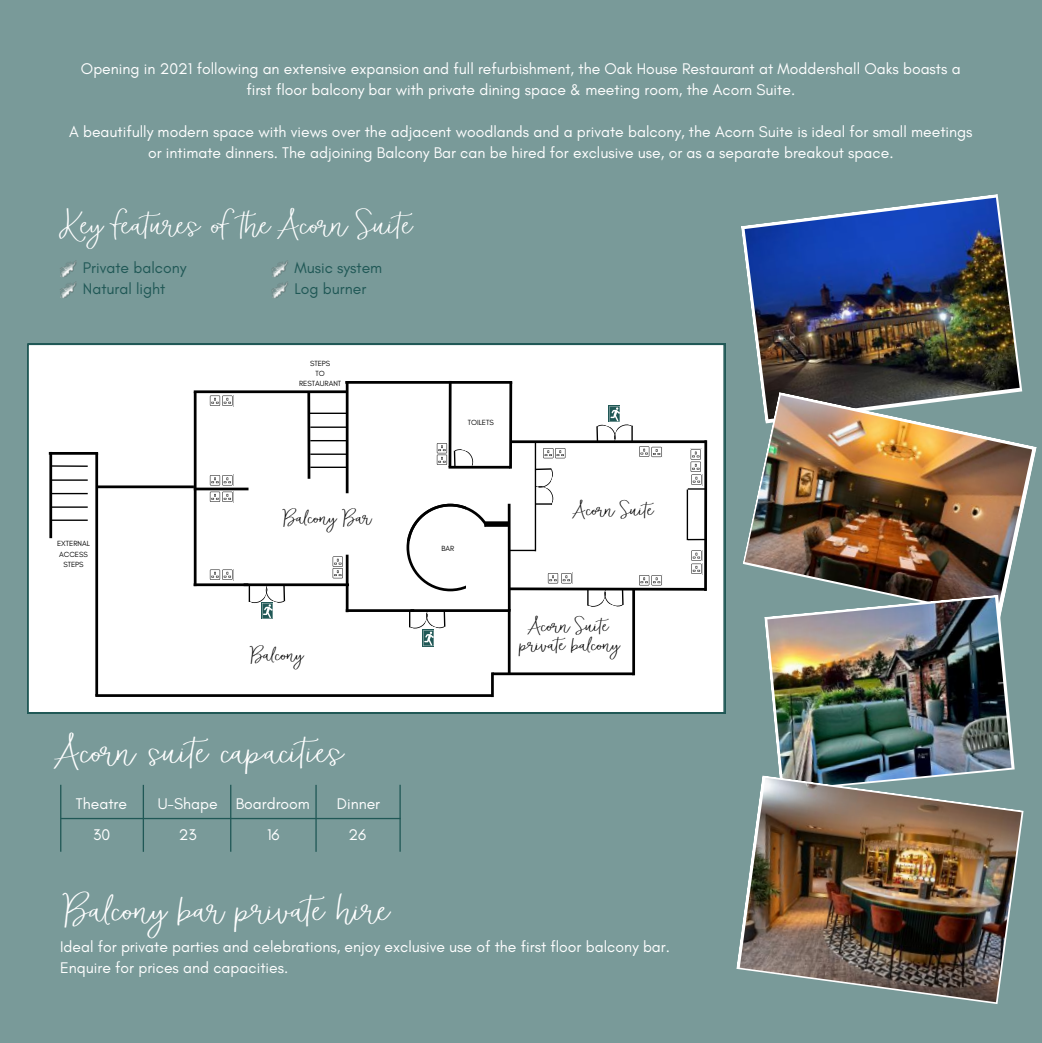
<style>
.page{position:relative;width:1042px;height:1043px;background:#fff}
.page>*{position:absolute;margin:0;border:0;box-sizing:border-box;transform-origin:0 0}
.t1{font:700 42.52px "Angie Makes Fandangle";color:#fff}
.t2{font:700 36.75px "Angie Makes Fandangle";color:#fff}
.t3{font:700 22.05px/18.7px "Angie Makes Fandangle";color:#000;text-align:center}
.t4{font:15.75px/21px "Glacial Indifference";color:#fff;text-align:center}
.t5{font:15.75px/21px "Glacial Indifference";color:#205856}
.t6{font:7.52px/10.2px "Glacial Indifference";color:#000;text-align:center}
</style>
<div class="page">
<div style="left:0;top:0;width:1041px;height:1041px;background:#799a99"></div>
<img style="left:744px;top:197px;width:275px;height:195px">
<svg style="left:743px;top:392px;width:293px;height:172px"></svg>
<img style="left:744px;top:395px;width:287px;height:199px">
<svg style="left:764px;top:594px;width:250px;height:176px"></svg>
<img style="left:767px;top:597px;width:244px;height:178px">
<svg style="left:736px;top:775px;width:287px;height:228px"></svg>
<img style="left:739px;top:777px;width:282px;height:224px">
<hr style="left:61px;top:817px;width:339px;height:2px;background:#205856">
<hr style="left:60px;top:784px;width:1px;height:67px;background:#205856">
<hr style="left:143px;top:784px;width:1px;height:67px;background:#205856">
<hr style="left:230px;top:784px;width:1px;height:67px;background:#205856">
<hr style="left:315px;top:784px;width:1px;height:67px;background:#205856">
<hr style="left:399px;top:784px;width:1px;height:67px;background:#205856">
<img style="left:60px;top:262px;width:11px;height:15px">
<img style="left:71px;top:264px;width:2px;height:8px">
<img style="left:73px;top:260px;width:4px;height:11px">
<img style="left:60px;top:283px;width:11px;height:15px">
<img style="left:71px;top:285px;width:2px;height:8px">
<img style="left:73px;top:281px;width:4px;height:11px">
<img style="left:272px;top:262px;width:13px;height:15px">
<img style="left:285px;top:260px;width:3px;height:11px">
<img style="left:272px;top:283px;width:13px;height:15px">
<img style="left:285px;top:281px;width:3px;height:11px">
<div style="left:28px;top:343px;width:697px;height:370px;background:#fff"></div>
<svg style="left:587px;top:590px;width:38px;height:20px"></svg>
<hr style="left:509px;top:587px;width:197px;height:3px;background:#000">
<svg style="left:536px;top:466px;width:20px;height:38px"></svg>
<hr style="left:534px;top:441px;width:2px;height:110px;background:#000">
<hr style="left:510px;top:440px;width:196px;height:3px;background:#000">
<hr style="left:704px;top:440px;width:3px;height:150px;background:#000">
<hr style="left:686px;top:489px;width:2px;height:51px;background:#000">
<hr style="left:509px;top:382px;width:3px;height:86px;background:#000">
<hr style="left:507px;top:503px;width:3px;height:107px;background:#000">
<hr style="left:410px;top:609px;width:100px;height:2px;background:#000">
<hr style="left:345px;top:609px;width:69px;height:2px;background:#000">
<hr style="left:346px;top:554px;width:2px;height:58px;background:#000">
<hr style="left:243px;top:583px;width:106px;height:3px;background:#000">
<hr style="left:193px;top:583px;width:55px;height:3px;background:#000">
<hr style="left:194px;top:391px;width:2px;height:195px;background:#000">
<hr style="left:194px;top:487px;width:54px;height:3px;background:#000">
<hr style="left:194px;top:390px;width:153px;height:3px;background:#000">
<hr style="left:346px;top:382px;width:2px;height:111px;background:#000">
<hr style="left:345px;top:381px;width:167px;height:2px;background:#000">
<svg style="left:406px;top:503px;width:80px;height:88px;background:#ebebeb"></svg>
<hr style="left:485px;top:521px;width:25px;height:3px;background:#000">
<hr style="left:97px;top:485px;width:97px;height:3px;background:#000">
<hr style="left:95px;top:453px;width:3px;height:242px;background:#000">
<hr style="left:95px;top:694px;width:397px;height:2px;background:#000">
<hr style="left:492px;top:672px;width:141px;height:3px;background:#000">
<hr style="left:507px;top:609px;width:3px;height:64px;background:#000">
<hr style="left:491px;top:672px;width:2px;height:24px;background:#000">
<hr style="left:632px;top:589px;width:3px;height:86px;background:#000">
<svg style="left:688px;top:538px;width:17px;height:2px"></svg>
<hr style="left:448px;top:381px;width:3px;height:86px;background:#000">
<hr style="left:508px;top:549px;width:27px;height:2px;background:#000">
<hr style="left:448px;top:465px;width:62px;height:3px;background:#000">
<hr style="left:49px;top:452px;width:3px;height:86px;background:#000">
<hr style="left:49px;top:452px;width:49px;height:2px;background:#000">
<hr style="left:51px;top:465px;width:37px;height:2px;background:#000">
<hr style="left:51px;top:479px;width:37px;height:1px;background:#000">
<hr style="left:51px;top:492px;width:37px;height:2px;background:#000">
<hr style="left:51px;top:506px;width:37px;height:1px;background:#000">
<hr style="left:51px;top:519px;width:37px;height:1px;background:#000">
<hr style="left:307px;top:392px;width:3px;height:86px;background:#000">
<hr style="left:309px;top:412px;width:38px;height:2px;background:#000">
<hr style="left:310px;top:426px;width:37px;height:2px;background:#000">
<hr style="left:310px;top:440px;width:37px;height:1px;background:#000">
<hr style="left:310px;top:453px;width:37px;height:2px;background:#000">
<hr style="left:310px;top:466px;width:37px;height:2px;background:#000">
<svg style="left:543px;top:447px;width:22px;height:11px"></svg>
<svg style="left:638px;top:446px;width:24px;height:11px"></svg>
<svg style="left:691px;top:550px;width:10px;height:24px"></svg>
<svg style="left:638px;top:574px;width:24px;height:11px"></svg>
<svg style="left:547px;top:572px;width:25px;height:11px"></svg>
<svg style="left:687px;top:449px;width:18px;height:40px"></svg>
<svg style="left:210px;top:569px;width:23px;height:11px"></svg>
<svg style="left:210px;top:491px;width:23px;height:11px"></svg>
<svg style="left:210px;top:474px;width:23px;height:11px"></svg>
<svg style="left:210px;top:395px;width:23px;height:11px"></svg>
<svg style="left:332px;top:556px;width:11px;height:22px"></svg>
<svg style="left:436px;top:442px;width:40px;height:25px"></svg>
<svg style="left:248px;top:583px;width:39px;height:35px"></svg>
<svg style="left:409px;top:609px;width:38px;height:37px"></svg>
<svg style="left:594px;top:405px;width:38px;height:36px"></svg>
<hr style="left:484px;top:524px;width:24px;height:2px;background:#000">
<p class="t4" style="left:81px;top:58px;width:881px">Opening in 2021 following an extensive expansion and full refurbishment, the Oak House Restaurant at Moddershall Oaks boasts a first floor balcony bar with private dining space &amp; meeting room, the Acorn Suite.</p>
<p class="t4" style="left:69px;top:121px;width:904px">A beautifully modern space with views over the adjacent woodlands and a private balcony, the Acorn Suite is ideal for small meetings or intimate dinners. The adjoining Balcony Bar can be hired for exclusive use, or as a separate breakout space.</p>
<h2 class="t2" style="left:59px;top:198px;width:354px">Key features of the Acorn Suite</h2>
<p class="t5" style="left:294px;top:257px;width:89px">Music system<br>Log burner</p>
<p class="t5" style="left:83px;top:257px;width:105px">Private balcony<br>Natural light</p>
<p class="t6" style="left:299px;top:358px;width:44px">STEPS<br>TO<br>RESTAURANT</p>
<p class="t6" style="left:57px;top:538px;width:34px">EXTERNAL<br>ACCESS<br>STEPS</p>
<h3 class="t3" style="left:283px;top:506px;width:89px">Balcony Bar</h3>
<h3 class="t3" style="left:250px;top:642px;width:54px">Balcony</h3>
<h1 class="t1" style="left:59px;top:720px;width:286px">Acorn suite capacities</h1>
<p class="t4" style="left:76px;top:792px;width:53px">Theatre</p>
<p class="t4" style="left:158px;top:792px;width:154px">U-Shape Boardroom</p>
<p class="t4" style="left:337px;top:792px;width:45px">Dinner</p>
<p class="t4" style="left:93px;top:824px;width:18px">30</p>
<p class="t4" style="left:179px;top:824px;width:19px">23</p>
<p class="t4" style="left:267px;top:824px;width:14px">16</p>
<p class="t4" style="left:348px;top:824px;width:19px">26</p>
<p class="t6" style="left:467px;top:417px;width:28px">TOILETS</p>
<p class="t6" style="left:441px;top:543px;width:14px">BAR</p>
<h3 class="t3" style="left:575px;top:497px;width:80px">Acorn Suite</h3>
<h3 class="t3" style="left:519px;top:613px;width:102px">Acorn Suite private balcony</h3>
<h1 class="t1" style="left:64px;top:878px;width:327px">Balcony bar private hire</h1>
<p class="t4" style="left:60px;top:935px;width:611px;text-align:left">Ideal for private parties and celebrations, enjoy exclusive use of the first floor balcony bar.<br>Enquire for prices and capacities.</p>
</div>
